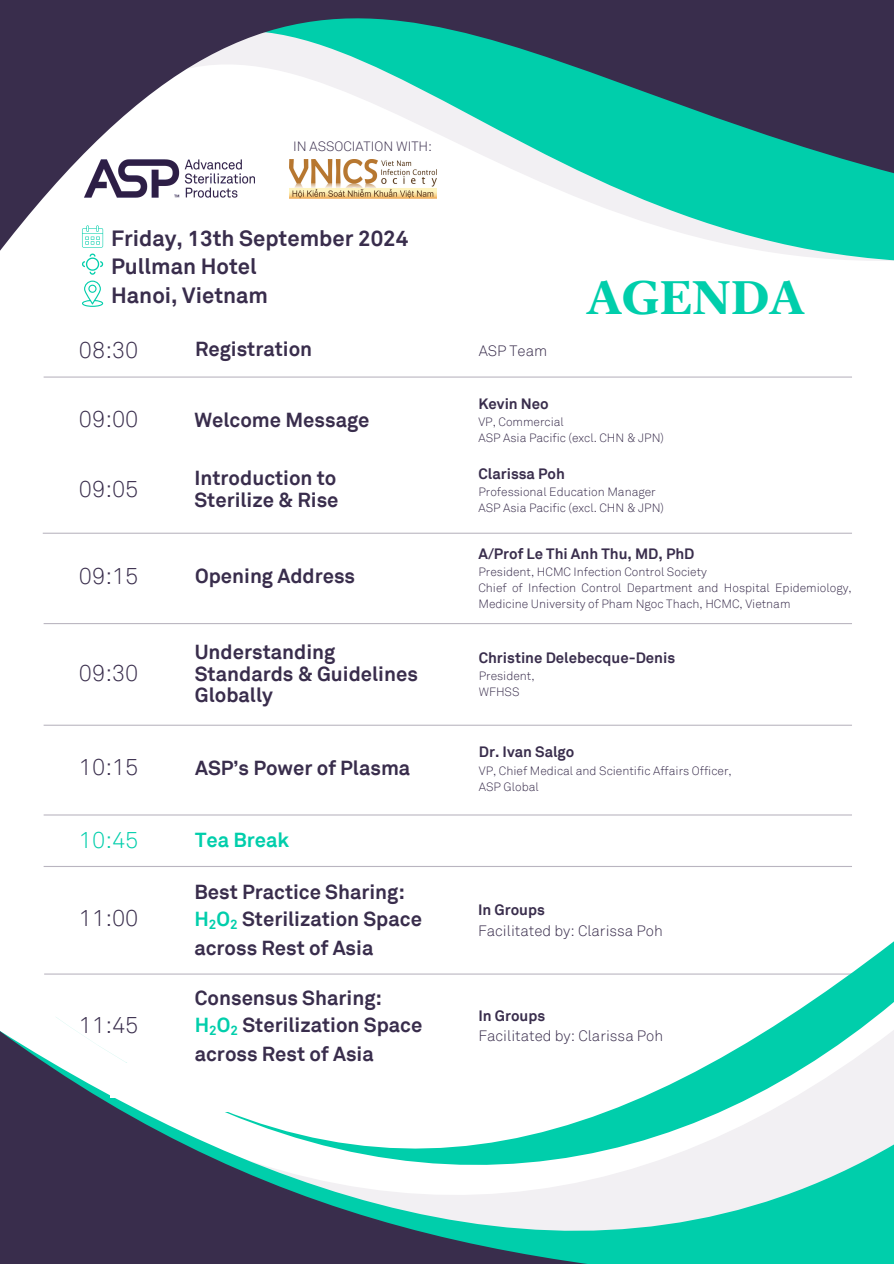
<style>
.page{position:relative;width:894px;height:1264px;background:#fff}
.page>*{position:absolute;margin:0;border:0;box-sizing:border-box;transform-origin:0 0}
.t1{font:700 46.8px "INDEPENDENT Text";color:#00ceab}
.t2{font:300 23.25px "Akkurat";color:#392d4c}
.t3{font:300 23.25px "Akkurat";color:#00ceab}
.t4{font:700 22.05px/28.3px "Akkurat";color:#392d4c}
.t5{font:700 20.25px/28.2px "Akkurat";color:#392d4c}
.t6{font:700 20.25px "Akkurat";color:#00ceab}
.t7{font:700 15px "Akkurat";color:#392d4c}
.t8{font:300 15px/20.2px "Akkurat";color:#392d4c}
.t9{font:300 13.5px "Akkurat";color:#392d4c}
.t10{font:300 12px/16px "Akkurat";color:#392d4c}
.s1{color:#00ceab}
.s2{font-weight:700}
</style>
<div class="page">
<svg style="left:0;top:0;width:893px;height:261px"></svg>
<hr style="left:44px;top:973px;width:807px;height:1px;background:#392d4c">
<svg style="left:82px;top:225px;width:21px;height:81px"></svg>
<svg style="left:0;top:1031px;width:893px;height:232px;background:#2b666f"></svg>
<svg style="left:56px;top:942px;width:837px;height:290px"></svg>
<div style="left:110px;top:1062px;width:377px;height:35px;background:#fff"></div>
<div style="left:179px;top:1096px;width:174px;height:15px;background:#fff"></div>
<hr style="left:44px;top:376px;width:807px;height:1px;background:#392d4c">
<hr style="left:44px;top:623px;width:807px;height:1px;background:#392d4c">
<hr style="left:43px;top:532px;width:808px;height:2px;background:#392d4c">
<hr style="left:44px;top:724px;width:807px;height:1px;background:#392d4c">
<hr style="left:44px;top:865px;width:807px;height:2px;background:#392d4c">
<hr style="left:44px;top:814px;width:807px;height:1px;background:#392d4c">
<img style="left:82px;top:158px;width:172px;height:41px">
<img style="left:289px;top:160px;width:147px;height:38px">
<h3 class="t9" style="left:293px;top:137px;width:140px">IN ASSOCIATION WITH:</h3>
<p class="t4" style="left:111px;top:223px;width:299px">Friday, 13th September 2024<br>Pullman Hotel<br>Hanoi, Vietnam</p>
<p class="t2" style="left:79px;top:335px;width:61px">08:30</p>
<p class="t5" style="left:195px;top:334px;width:119px">Registration</p>
<p class="t8" style="left:478px;top:340px;width:70px">ASP Team</p>
<h5 class="t1" style="left:586px;top:270px;width:219px">AGENDA</h5>
<h3 class="t2" style="left:79px;top:404px;width:61px">09:00</h3>
<h2 class="t2" style="left:79px;top:474px;width:61px">09:05</h2>
<p class="t5" style="left:194px;top:405px;width:176px">Welcome Message</p>
<h4 class="t5" style="left:194px;top:467px;width:146px;line-height:21.3px">Introduction to<br>Sterilize &amp; Rise</h4>
<h1 class="t2" style="left:79px;top:561px;width:61px">09:15</h1>
<h2 class="t5" style="left:195px;top:562px;width:162px">Opening Address</h2>
<h4 class="t2" style="left:79px;top:658px;width:61px">09:30</h4>
<h2 class="t5" style="left:195px;top:641px;width:224px;line-height:21.3px">Understanding<br>Standards &amp; Guidelines<br>Globally</h2>
<p class="t2" style="left:79px;top:752px;width:61px">10:15</p>
<p class="t5" style="left:195px;top:753px;width:217px">ASP’s Power of Plasma</p>
<p class="t3" style="left:79px;top:824px;width:61px">10:45</p>
<p class="t6" style="left:195px;top:827px;width:96px">Tea Break</p>
<h3 class="t2" style="left:79px;top:903px;width:61px">11:00</h3>
<h2 class="t2" style="left:79px;top:1010px;width:61px">11:45</h2>
<h4 class="t5" style="left:194px;top:877px;width:229px">Best Practice Sharing:<br><span class="s1">H</span><sub>2</sub><span class="s1">O</span><sub>2</sub> Sterilization Space across Rest of Asia</h4>
<h3 class="t5" style="left:195px;top:982px;width:229px">Consensus Sharing:<br><span class="s1">H</span><sub>2</sub><span class="s1">O</span><sub>2</sub> Sterilization Space across Rest of Asia</h3>
<p class="t7" style="left:478px;top:394px;width:72px">Kevin Neo</p>
<p class="t10" style="left:478px;top:414px;width:87px">VP, Commercial</p>
<h2 class="t10" style="left:478px;top:430px;width:187px">ASP Asia Pacific (excl. CHN &amp; JPN)</h2>
<h3 class="t7" style="left:478px;top:464px;width:88px">Clarissa Poh</h3>
<p class="t10" style="left:478px;top:483px;width:179px">Professional Education Manager</p>
<p class="t10" style="left:478px;top:499px;width:187px">ASP Asia Pacific (excl. CHN &amp; JPN)</p>
<p class="t7" style="left:478px;top:544px;width:217px">A/Prof Le Thi Anh Thu, MD, PhD</p>
<p class="t10" style="left:478px;top:564px;width:230px">President, HCMC Infection Control Society</p>
<h2 class="t10" style="left:478px;top:580px;width:375px">Chief of Infection Control Department and Hospital Epidemiology,<br>Medicine University of Pham Ngoc Thach, HCMC, Vietnam</h2>
<h3 class="t7" style="left:478px;top:648px;width:198px">Christine Delebecque-Denis</h3>
<h3 class="t10" style="left:478px;top:668px;width:57px">President,<br>WFHSS</h3>
<h3 class="t7" style="left:478px;top:742px;width:97px">Dr. Ivan Salgo</h3>
<h3 class="t10" style="left:478px;top:762px;width:254px">VP, Chief Medical and Scientific Affairs Officer,<br>ASP Global</h3>
<h3 class="t8" style="left:478px;top:899px;width:186px"><span class="s2">In Groups<br></span>Facilitated by: Clarissa Poh</h3>
<p class="t8" style="left:478px;top:1005px;width:186px"><span class="s2">In Groups<br></span>Facilitated by: Clarissa Poh</p>
</div>
